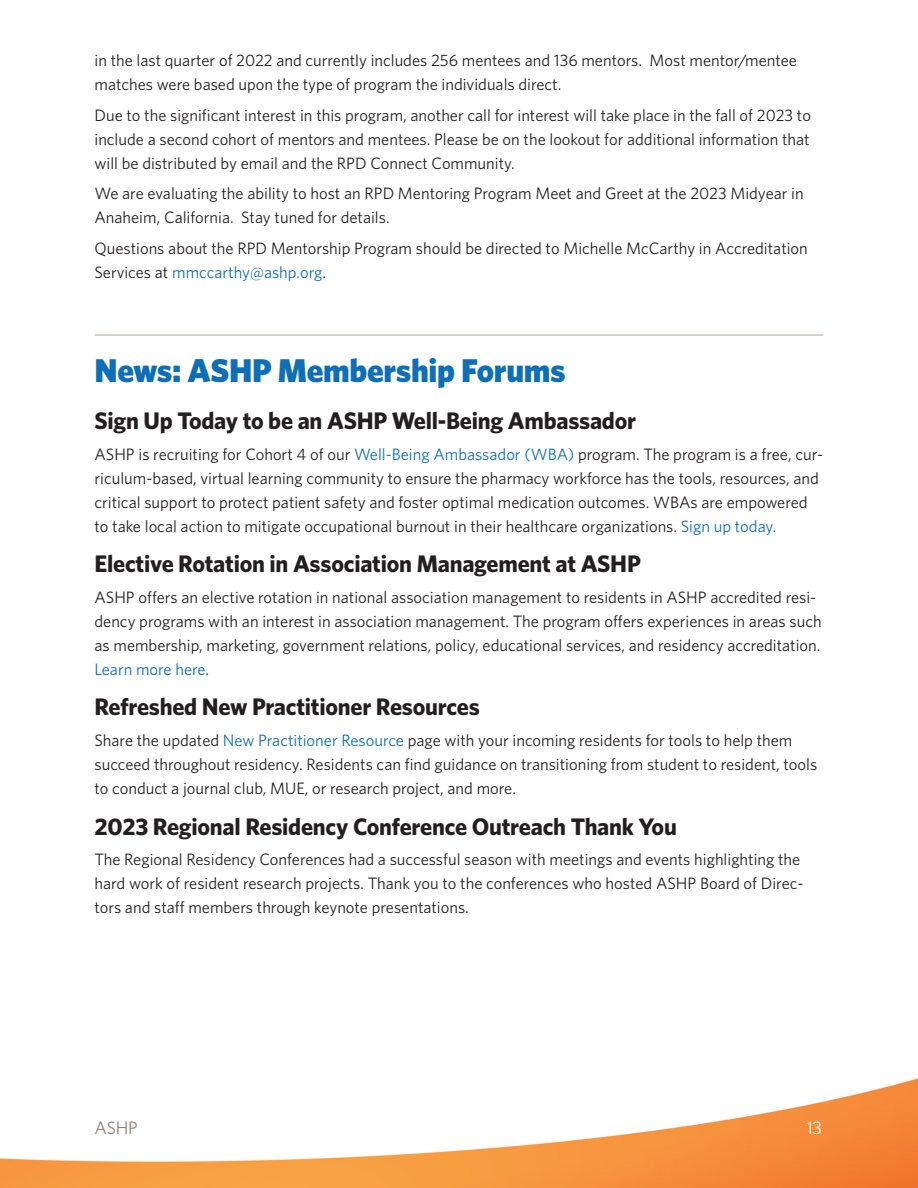
<style>
.page{position:relative;width:918px;height:1188px;background:#fff}
.page>*{position:absolute;margin:0;border:0;box-sizing:border-box;transform-origin:0 0}
.sub1{font:900 33px "Whitney";letter-spacing:-.01em;color:#0f6eb8}
.sub2{font:700 24px "Whitney";letter-spacing:-.01em;color:#231f20}
.t1{font:18px "Whitney";color:#8f8279}
.t2{font:18px "Whitney";color:#fff}
.bt{font:16.5px/24px "Whitney";color:#231f20}
.s1{color:#0f6eb8}
</style>
<div class="page">
<img style="left:1px;top:1078px;width:917px;height:110px">
<img style="left:0;top:921px;width:1px;height:267px">
<hr style="left:94px;top:334px;width:730px;height:2px;background:#cfc3bc">
<p class="bt" style="left:94px;top:48px;width:704px">in the last quarter of 2022 and currently includes 256 mentees and 136 mentors. Most mentor/mentee matches were based upon the type of program the individuals direct.</p>
<p class="bt" style="left:94px;top:102px;width:718px;text-align:justify">Due to the significant interest in this program, another call for interest will take place in the fall of 2023 to include a second cohort of mentors and mentees. Please be on the lookout for additional information that will be distributed by email and the RPD Connect Community.</p>
<p class="bt" style="left:94px;top:181px;width:711px">We are evaluating the ability to host an RPD Mentoring Program Meet and Greet at the 2023 Midyear in<br>Anaheim, California. Stay tuned for details.</p>
<p class="bt" style="left:94px;top:236px;width:715px">Questions about the RPD Mentorship Program should be directed to Michelle McCarthy in Accreditation<br>Services at <span class="s1">mmccarthy@ashp.org</span>.</p>
<p class="sub1" style="left:94px;top:350px;width:473px">News: ASHP Membership Forums</p>
<p class="sub2" style="left:94px;top:406px;width:543px">Sign Up Today to be an ASHP Well-Being Ambassador</p>
<p class="bt" style="left:94px;top:442px;width:730px">ASHP is recruiting for Cohort 4 of our <span class="s1">Well-Being Ambassador (WBA)</span> program. The program is a free, cur&shy;riculum-based, virtual learning community to ensure the pharmacy workforce has the tools, resources, and critical support to protect patient safety and foster optimal medication outcomes. WBAs are empowered to take local action to mitigate occupational burnout in their healthcare organizations. <span class="s1">Sign up today.</span></p>
<p class="sub2" style="left:94px;top:549px;width:548px">Elective Rotation in Association Management at ASHP</p>
<p class="bt" style="left:94px;top:585px;width:729px">ASHP offers an elective rotation in national association management to residents in ASHP accredited resi&shy;dency programs with an interest in association management. The program offers experiences in areas such as membership, marketing, government relations, policy, educational services, and residency accreditation.<br><span class="s1">Learn more here</span>.</p>
<p class="sub2" style="left:94px;top:692px;width:387px">Refreshed New Practitioner Resources</p>
<p class="bt" style="left:94px;top:728px;width:724px">Share the updated <span class="s1">New Practitioner Resource</span> page with your incoming residents for tools to help them succeed throughout residency. Residents can find guidance on transitioning from student to resident, tools to conduct a journal club, MUE, or research project, and more.</p>
<p class="sub2" style="left:94px;top:812px;width:584px">2023 Regional Residency Conference Outreach Thank You</p>
<p class="bt" style="left:94px;top:847px;width:710px">The Regional Residency Conferences had a successful season with meetings and events highlighting the hard work of resident research projects. Thank you to the conferences who hosted ASHP Board of Direc&shy;tors and staff members through keynote presentations.</p>
<p class="t1" style="left:94px;top:1117px;width:45px">ASHP</p>
<p class="t2" style="left:807px;top:1117px;width:17px">13</p>
</div>
